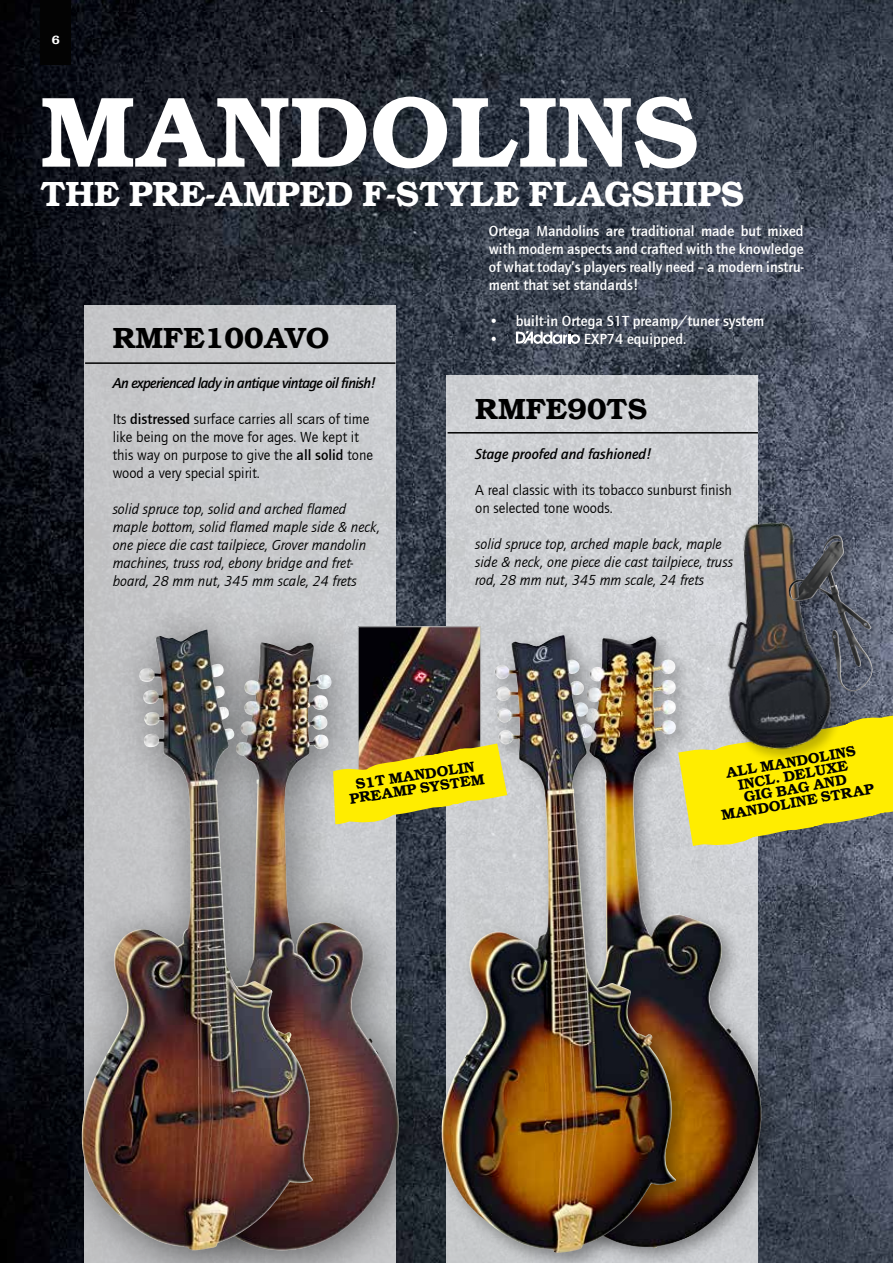
<style>
.page{position:relative;width:893px;height:1263px;background:#fff}
.page>*{position:absolute;margin:0;border:0;box-sizing:border-box;transform-origin:0 0}
.t1{font:600 102.6px "Bookman EF";color:#fff}
.t2{font:600 36px "Bookman EF";color:#fff}
.t3{font:600 30px "Bookman EF";color:#000}
.t4{font:italic 15px/18px "Quay Sans ITCTT Book";color:#000}
.t5{font:700 15px/18px "Quay";color:#fff;text-align:justify}
.t6{font:15px/18px "Quay";color:#000}
.t7{font:600 15px/13.5px "Bookman EF";color:#000;text-align:center}
.t8{font:italic 500 15px "Quay Sans EF";letter-spacing:-.04em;color:#000}
.t9{font:italic 500 15px "Quay Sans EF";color:#000}
.t10{font:600 12px "Bookman";color:#fff}
.s1{font-weight:700}
</style>
<div class="page">
<img style="left:0;top:0;width:893px;height:1263px">
<div style="left:446px;top:375px;width:312px;height:888px;background:#cdcfd2"></div>
<hr style="left:448px;top:432px;width:310px;height:1px;background:#000">
<div style="left:84px;top:305px;width:311px;height:958px;background:#c8c9cb"></div>
<hr style="left:85px;top:362px;width:310px;height:2px;background:#000">
<svg style="left:781px;top:642px;width:112px;height:310px;background:#898847"></svg>
<svg style="left:516px;top:331px;width:64px;height:13px"></svg>
<div style="left:132px;top:608px;width:315px;height:655px;background:#000;opacity:.5"></div>
<img style="left:358px;top:881px;width:41px;height:369px">
<div style="left:46px;top:597px;width:312px;height:666px;background:#000;opacity:.5"></div>
<img style="left:82px;top:634px;width:231px;height:616px">
<img style="left:676px;top:506px;width:200px;height:259px">
<div style="left:786px;top:533px;width:102px;height:173px;background:#000;opacity:.25"></div>
<img style="left:814px;top:535px;width:21px;height:31px">
<div style="left:524px;top:629px;width:257px;height:634px;background:#000;opacity:.35"></div>
<div style="left:434px;top:628px;width:261px;height:635px;background:#000;opacity:.35"></div>
<img style="left:442px;top:635px;width:196px;height:618px">
<img style="left:360px;top:628px;width:119px;height:80px">
<div style="left:358px;top:626px;width:123px;height:149px;border:1px solid #bbbdbe"></div>
<img style="left:282px;top:708px;width:281px;height:173px">
<div style="left:40px;top:0;width:31px;height:64px;background:#030303"></div>
<p class="t10" style="left:52px;top:32px;width:9px">6</p>
<h1 class="t1" style="left:40px;top:74px;width:660px">MANDOLINS</h1>
<h2 class="t2" style="left:40px;top:174px;width:705px">THE PRE-AMPED F-STYLE FLAGSHIPS</h2>
<h3 class="t3" style="left:113px;top:321px;width:218px">RMFE100AVO</h3>
<p class="t8" style="left:113px;top:374px;width:265px">An experienced lady in antique vintage oil finish!</p>
<p class="t6" style="left:113px;top:410px;width:262px">Its <span class="s1">distressed</span> surface carries all scars of time like being on the move for ages. We kept it this way on purpose to give the <span class="s1">all solid</span> tone wood a very special spirit.</p>
<p class="t4" style="left:113px;top:499px;width:269px">solid spruce top, solid and arched flamed maple bottom, solid flamed maple side &amp; neck, one piece die cast tailpiece, Grover mandolin machines, truss rod, ebony bridge and fret&shy;board, 28 mm nut, 345 mm scale, 24 frets</p>
<p class="t5" style="left:489px;top:222px;width:316px">Ortega Mandolins are traditional made but mixed with modern aspects and crafted with the knowledge of what today’s players really need – a modern instru&shy;ment that set standards!</p>
<p class="t5" style="left:489px;top:312px;width:277px">• built-in Ortega S1T preamp/tuner system •</p>
<p class="t5" style="left:584px;top:330px;width:104px">EXP74 equipped.</p>
<h3 class="t3" style="left:475px;top:392px;width:174px">RMFE90TS</h3>
<p class="t9" style="left:475px;top:445px;width:178px">Stage proofed and fashioned!</p>
<p class="t6" style="left:475px;top:481px;width:258px">A real classic with its tobacco sunburst finish on selected tone woods.</p>
<p class="t4" style="left:475px;top:534px;width:259px">solid spruce top, arched maple back, maple side &amp; neck, one piece die cast tailpiece, truss rod, 28 mm nut, 345 mm scale, 24 frets</p>
<p class="t7" style="left:347px;top:778px;width:138px;rotate:-8deg">S1T MANDOLIN<br>PREAMP SYSTEM</p>
<p class="t7" style="left:713px;top:769px;width:156px;rotate:-10deg">ALL MANDOLINS<br>INCL. DELUXE<br>GIG BAG AND<br>MANDOLINE STRAP</p>
</div>
